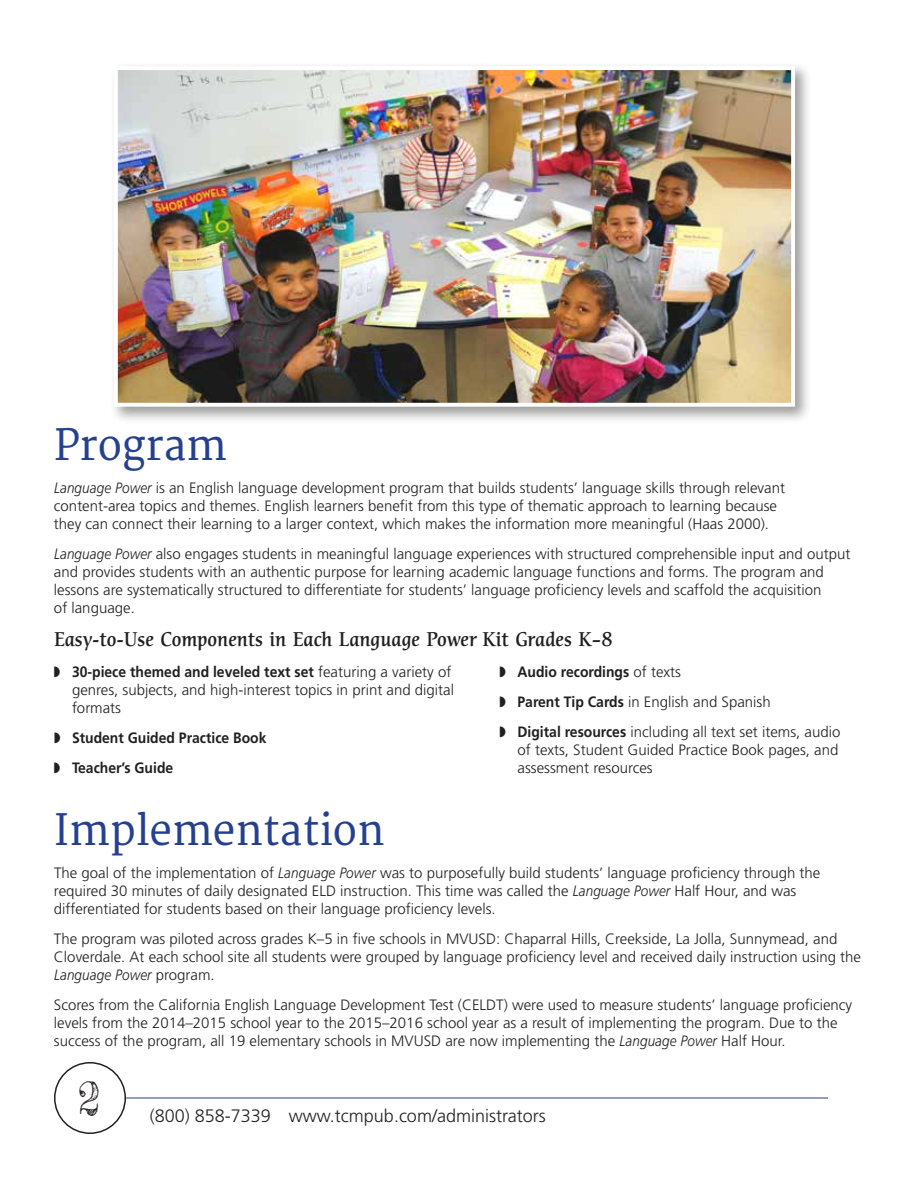
<style>
.page{position:relative;width:918px;height:1188px;background:#fff}
.page>*{position:absolute;margin:0;border:0;box-sizing:border-box;transform-origin:0 0}
.t1{font:45px "Frederickathe Great";color:#231f20;scale:.96 1}
.t2{font:42px "Merriweather";color:#25408f;scale:.96 1}
.t3{font:500 19.5px "Cerigo Std";color:#231f20;scale:.95 1}
.t4{font:300 18px "Frutiger LT Std";color:#231f20}
.t5{font:300 15px/18px "Frutiger LT Std";color:#231f20}
.t6{font:700 15px/30px "Frutiger LT Std";color:#231f20;scale:.93 1}
.s1{font-style:italic}
.s2{font-weight:700}
</style>
<div class="page">
<hr style="left:90px;top:1098px;width:738px;height:1px;background:#25408f">
<div style="left:55px;top:1063px;width:70px;height:70px;background:#fff;border-radius:50%"></div>
<div style="left:54px;top:1062px;width:72px;height:72px;border:2px solid #231f20;border-radius:50%"></div>
<div style="left:110px;top:62px;width:702px;height:362px;background:#231f20;opacity:.44"></div>
<img style="left:119px;top:71px;width:671px;height:331px">
<div style="left:114px;top:66px;width:681px;height:341px;border:4px solid #fff"></div>
<h2 class="t2" style="left:54px;top:421px;width:182px">Program</h2>
<p class="t5" style="left:54px;top:479px;width:733px"><span class="s1">Language Power</span> is an English language development program that builds students’ language skills through relevant content-area topics and themes. English learners benefit from this type of thematic approach to learning because they can connect their learning to a larger context, which makes the information more meaningful (Haas 2000).</p>
<p class="t5" style="left:54px;top:545px;width:798px"><span class="s1">Language Power</span> also engages students in meaningful language experiences with structured comprehensible input and output and provides students with an authentic purpose for learning academic language functions and forms. The program and lessons are systematically structured to differentiate for students’ language proficiency levels and scaffold the acquisition<br>of language.</p>
<h3 class="t3" style="left:54px;top:628px;width:590px">Easy-to-Use Components in Each Language Power Kit Grades K–8</h3>
<p class="t5" style="left:72px;top:663px;width:384px;text-indent:-18px">◗ <span class="s2">30-piece themed and leveled text set</span> featuring a variety of genres, subjects, and high-interest topics in print and digital formats</p>
<p class="t6" style="left:54px;top:723px;width:230px">◗ Student Guided Practice Book ◗ Teacher’s Guide</p>
<p class="t5" style="left:499px;top:657px;width:342px;line-height:30px">◗ <span class="s2">Audio recordings</span> of texts<br>◗ <span class="s2">Parent Tip Cards</span> in English and Spanish<br>◗ <span class="s2">Digital resources</span> including all text set items, audio</p>
<p class="t5" style="left:518px;top:741px;width:322px">of texts, Student Guided Practice Book pages, and assessment resources</p>
<h2 class="t2" style="left:54px;top:805px;width:346px">Implementation</h2>
<p class="t5" style="left:54px;top:864px;width:768px">The goal of the implementation of <span class="s1">Language Power</span> was to purposefully build students’ language proficiency through the required 30 minutes of daily designated ELD instruction. This time was called the <span class="s1">Language Power</span> Half Hour, and was differentiated for students based on their language proficiency levels.</p>
<p class="t5" style="left:54px;top:930px;width:809px">The program was piloted across grades K–5 in five schools in MVUSD: Chaparral Hills, Creekside, La Jolla, Sunnymead, and<br>Cloverdale. At each school site all students were grouped by language proficiency level and received daily instruction using the<br><span class="s1">Language Power</span> program.</p>
<p class="t5" style="left:54px;top:996px;width:800px">Scores from the California English Language Development Test (CELDT) were used to measure students’ language proficiency levels from the 2014–2015 school year to the 2015–2016 school year as a result of implementing the program. Due to the success of the program, all 19 elementary schools in MVUSD are now implementing the <span class="s1">Language Power</span> Half Hour.</p>
<h1 class="t1" style="left:78px;top:1071px;width:24px">2</h1>
<p class="t4" style="left:150px;top:1106px;width:398px">(800) 858-7339 www.tcmpub.com/administrators</p>
</div>
